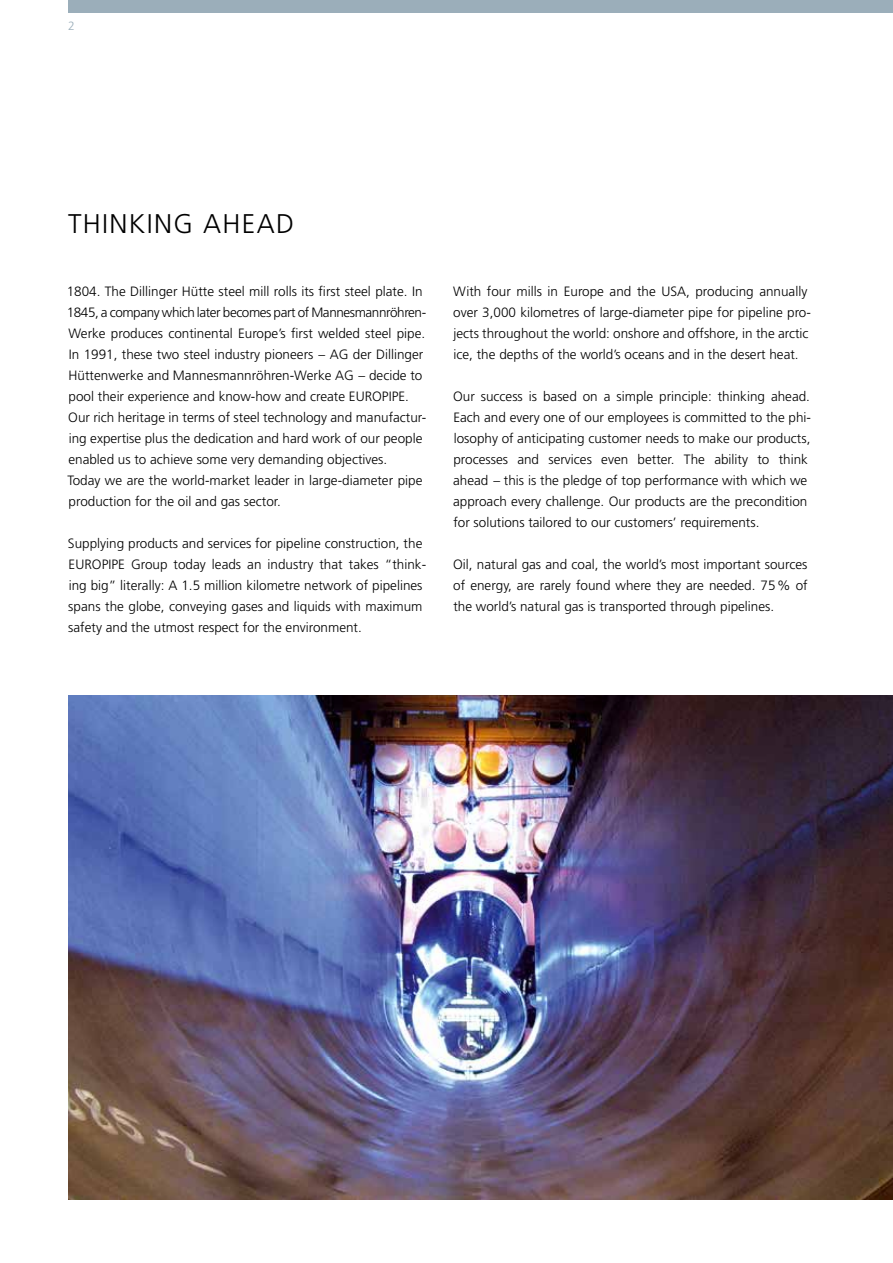
<style>
.page{position:relative;width:893px;height:1263px;background:#fff}
.page>*{position:absolute;margin:0;border:0;box-sizing:border-box;transform-origin:0 0}
.t1{font:300 27px "Frutiger";letter-spacing:.05em;color:#000}
.t2{font:300 13.5px/21px "Frutiger";color:#000}
.t3{font:300 12px "Frutiger";color:#9baeba}
</style>
<div class="page">
<div style="left:68px;top:0;width:825px;height:13px;background:#9baeba"></div>
<img style="left:68px;top:695px;width:825px;height:504px">
<p class="t3" style="left:68px;top:19px;width:8px">2</p>
<h1 class="t1" style="left:68px;top:208px;width:228px">thinking ahead</h1>
<p class="t2" style="left:67px;top:281px;width:361px">1804. The Dillinger H ütte steel mill rolls its first steel plate. In 1845, a company which later becomes part of Mannesmannröhren-Werke produces continental Europe’s first welded steel pipe.<br>In 1991, these two steel industry pioneers – AG der Dillinger H üttenwerke and Mannesmannröhren-Werke AG – decide to pool their experience and know-how and create EUROPIPE.<br>Our rich heritage in terms of steel technology and manufactur&shy;ing expertise plus the dedication and hard work of our people enabled us to achieve some very demanding objectives.<br>Today we are the world-market leader in large-diameter pipe production for the oil and gas sector.</p>
<p class="t2" style="left:68px;top:533px;width:360px">Supplying products and services for pipeline construction, the EUROPIPE Group today leads an industry that takes “think&shy;ing big” literally: A 1.5 million kilometre network of pipelines spans the globe, conveying gases and liquids with maximum safety and the utmost respect for the environment.</p>
<p class="t2" style="left:453px;top:281px;width:359px">With four mills in Europe and the USA, producing annually over 3,000 kilometres of large-diameter pipe for pipeline pro&shy;jects throughout the world: onshore and offshore, in the arctic ice, the depths of the world’s oceans and in the desert heat.</p>
<p class="t2" style="left:453px;top:386px;width:359px">Our success is based on a simple principle: thinking ahead.<br>Each and every one of our employees is committed to the phi&shy;losophy of anticipating customer needs to make our products, processes and services even better. The ability to think ahead – this is the pledge of top performance with which we approach every challenge. Our products are the precondition for solutions tailored to our customers’ requirements.</p>
<p class="t2" style="left:453px;top:554px;width:356px;text-align:justify">Oil, natural gas and coal, the world’s most important sources of energy, are rarely found where they are needed. 75% of the world’s natural gas is transported through pipelines.</p>
</div>
